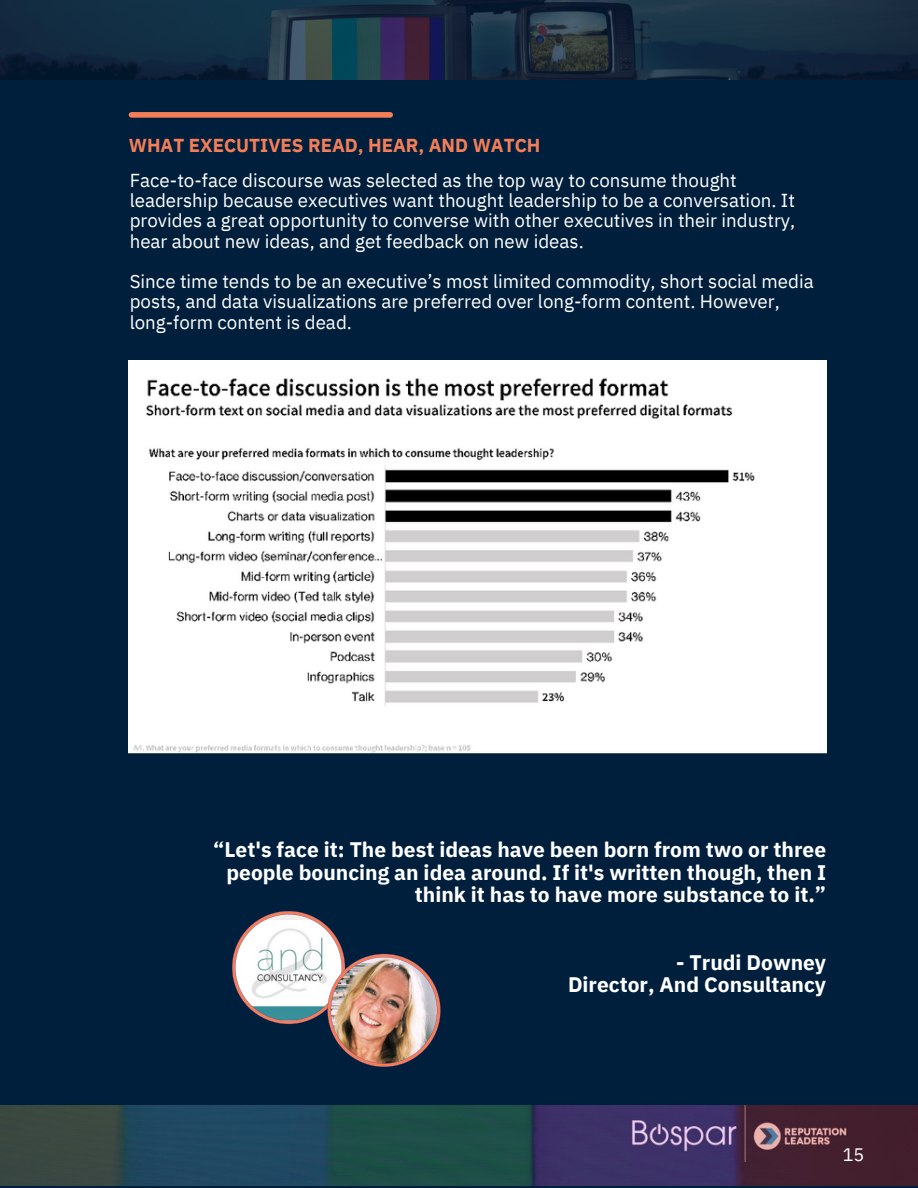
<style>
.page{position:relative;width:918px;height:1188px;background:#001f3d}
.page>*{position:absolute;margin:0;border:0;box-sizing:border-box;transform-origin:0 0}
.t1{font:700 21px/22.5px "IBM Plex Sans";color:#fff;text-align:right}
.t2{font:18.75px/20.2px "IBM Plex Sans";color:#fff}
.t3{font:700 18.75px "IBM Plex Sans";color:#f47e57}
.t4{font:18px "IBM Plex Sans";color:#fff}
</style>
<div class="page">
<div style="left:131px;top:112px;width:259px;height:6px;background:#f47e57"></div>
<img style="left:129px;top:360px;width:697px;height:394px">
<img style="left:232px;top:911px;width:209px;height:156px">
<img style="left:0;top:0;width:918px;height:80px">
<img style="left:0;top:1105px;width:918px;height:80px">
<p class="t3" style="left:129px;top:133px;width:413px">WHAT EXECUTIVES READ, HEAR, AND WATCH</p>
<p class="t2" style="left:130px;top:170px;width:667px">Face-to-face discourse was selected as the top way to consume thought leadership because executives want thought leadership to be a conversation. It provides a great opportunity to converse with other executives in their industry, hear about new ideas, and get feedback on new ideas.</p>
<p class="t2" style="left:130px;top:271px;width:686px">Since time tends to be an executive’s most limited commodity, short social media posts, and data visualizations are preferred over long-form content. However, long-form content is dead.</p>
<p class="t1" style="left:213px;top:838px;width:614px">“Let's face it: The best ideas have been born from two or three people bouncing an idea around. If it's written though, then I think it has to have more substance to it.”</p>
<p class="t1" style="left:676px;top:951px;width:152px">- Trudi Downey</p>
<p class="t1" style="left:568px;top:973px;width:260px">Director, And Consultancy</p>
<p class="t4" style="left:843px;top:1143px;width:23px">15</p>
</div>
